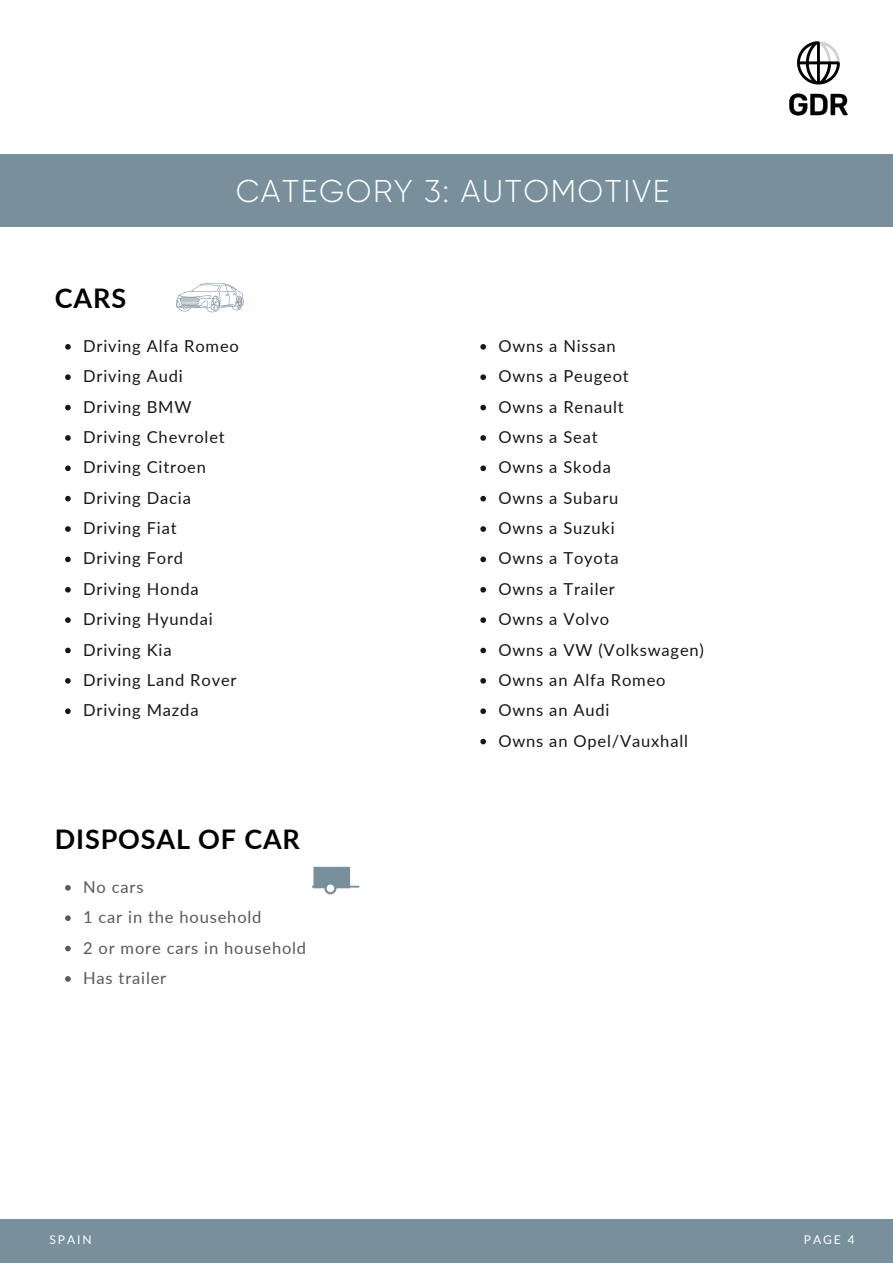
<style>
.page{position:relative;width:893px;height:1264px;background:#fff}
.page>*{position:absolute;margin:0;border:0;box-sizing:border-box;transform-origin:0 0}
.t1{font:300 31.5px "Gilroy";letter-spacing:.05em;color:#fff}
.t2{font:700 27px "Lato";letter-spacing:.03em;color:#000}
.t3{font:16.5px/30.3px "Lato";letter-spacing:.05em;color:#171717}
.t4{font:16.5px/30.3px "Lato";letter-spacing:.05em;color:#595959}
.t5{font:12px "Lato";letter-spacing:.16em;color:#fff}
</style>
<div class="page">
<div style="left:0;top:1219px;width:892px;height:43px;background:#78909c"></div>
<svg style="left:65px;top:344px;width:6px;height:5px"></svg>
<svg style="left:65px;top:374px;width:6px;height:6px"></svg>
<svg style="left:65px;top:405px;width:6px;height:5px"></svg>
<svg style="left:65px;top:435px;width:6px;height:6px"></svg>
<svg style="left:65px;top:465px;width:6px;height:6px"></svg>
<svg style="left:65px;top:496px;width:6px;height:5px"></svg>
<svg style="left:65px;top:526px;width:6px;height:6px"></svg>
<svg style="left:65px;top:556px;width:6px;height:6px"></svg>
<svg style="left:65px;top:587px;width:6px;height:5px"></svg>
<svg style="left:65px;top:617px;width:6px;height:6px"></svg>
<svg style="left:65px;top:647px;width:6px;height:6px"></svg>
<svg style="left:65px;top:678px;width:6px;height:5px"></svg>
<svg style="left:65px;top:708px;width:6px;height:6px"></svg>
<svg style="left:480px;top:344px;width:6px;height:5px"></svg>
<svg style="left:480px;top:374px;width:6px;height:6px"></svg>
<svg style="left:480px;top:405px;width:6px;height:5px"></svg>
<svg style="left:480px;top:435px;width:6px;height:6px"></svg>
<svg style="left:480px;top:465px;width:6px;height:6px"></svg>
<svg style="left:480px;top:496px;width:6px;height:5px"></svg>
<svg style="left:480px;top:526px;width:6px;height:6px"></svg>
<svg style="left:480px;top:556px;width:6px;height:6px"></svg>
<svg style="left:480px;top:587px;width:6px;height:5px"></svg>
<svg style="left:480px;top:617px;width:6px;height:6px"></svg>
<svg style="left:480px;top:647px;width:6px;height:6px"></svg>
<svg style="left:480px;top:678px;width:6px;height:5px"></svg>
<svg style="left:480px;top:708px;width:6px;height:6px"></svg>
<svg style="left:480px;top:738px;width:6px;height:6px"></svg>
<svg style="left:789px;top:93px;width:58px;height:22px"></svg>
<svg style="left:797px;top:41px;width:42px;height:43px"></svg>
<div style="left:0;top:155px;width:892px;height:72px;background:#78909c"></div>
<svg style="left:312px;top:866px;width:47px;height:28px"></svg>
<svg style="left:176px;top:283px;width:67px;height:29px"></svg>
<svg style="left:65px;top:885px;width:6px;height:5px"></svg>
<svg style="left:65px;top:915px;width:6px;height:6px"></svg>
<svg style="left:65px;top:945px;width:6px;height:6px"></svg>
<svg style="left:65px;top:976px;width:6px;height:5px"></svg>
<h2 class="t2" style="left:55px;top:281px;width:73px">CARS</h2>
<h1 class="t1" style="left:236px;top:173px;width:435px">CATEGORY 3: AUTOMOTIVE</h1>
<p class="t3" style="left:83px;top:330px;width:157px">Driving Alfa Romeo<br>Driving Audi<br>Driving BMW<br>Driving Chevrolet<br>Driving Citroen<br>Driving Dacia<br>Driving Fiat<br>Driving Ford<br>Driving Honda<br>Driving Hyundai<br>Driving Kia<br>Driving Land Rover<br>Driving Mazda</p>
<h2 class="t2" style="left:55px;top:822px;width:246px">DISPOSAL OF CAR</h2>
<p class="t4" style="left:83px;top:871px;width:225px">No cars<br>1 car in the household<br>2 or more cars in household<br>Has trailer</p>
<p class="t3" style="left:498px;top:330px;width:207px">Owns a Nissan<br>Owns a Peugeot<br>Owns a Renault<br>Owns a Seat<br>Owns a Skoda<br>Owns a Subaru<br>Owns a Suzuki<br>Owns a Toyota<br>Owns a Trailer<br>Owns a Volvo<br>Owns a VW (Volkswagen)<br>Owns an Alfa Romeo<br>Owns an Audi<br>Owns an Opel/Vauxhall</p>
<p class="t5" style="left:49px;top:1232px;width:44px">SPAIN</p>
<p class="t5" style="left:803px;top:1231px;width:52px">PAGE 4</p>
</div>
